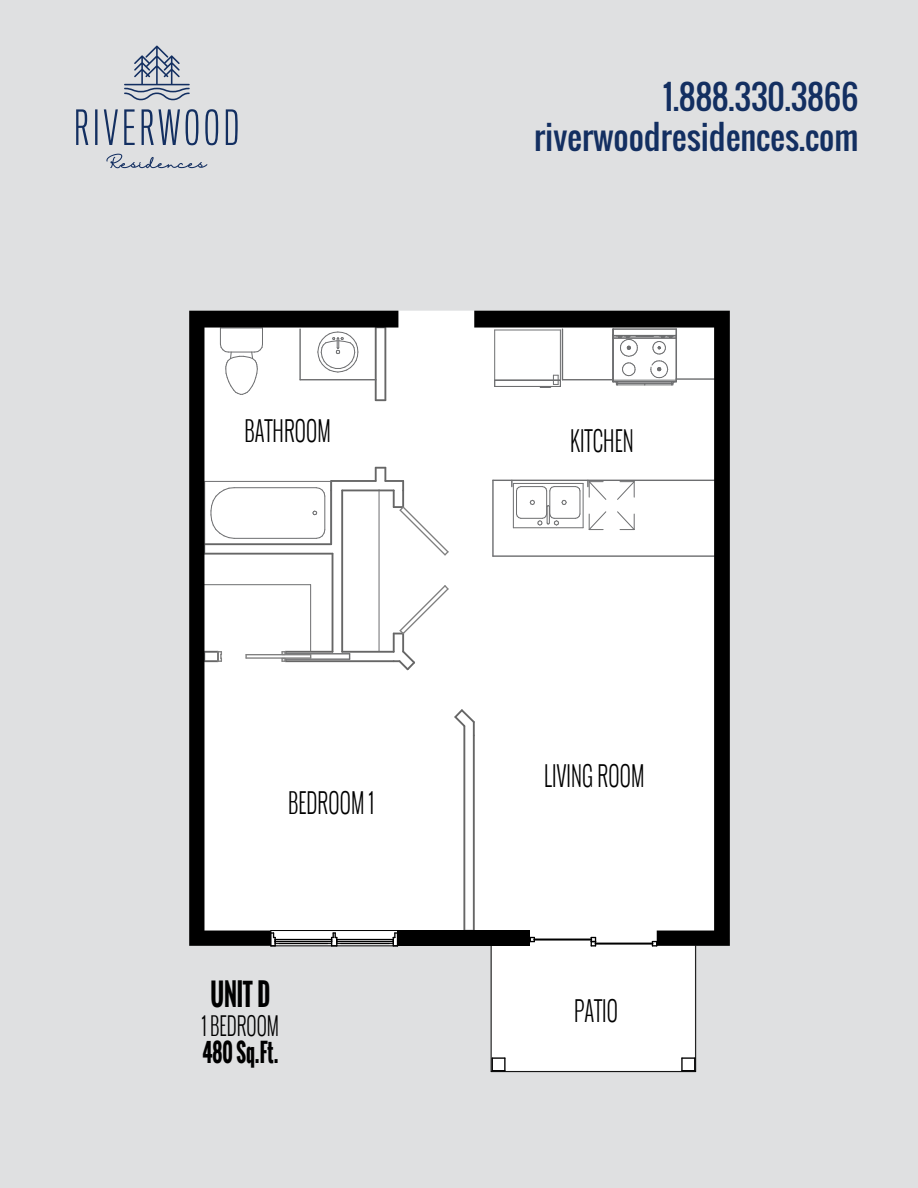
<style>
.page{position:relative;width:918px;height:1188px;background:#dfe0e1}
.page>*{position:absolute;margin:0;border:0;box-sizing:border-box;transform-origin:0 0}
.t1{font:32.7px/39.3px "Oswald";color:#132f61;text-align:right}
.t2{font:700 30px "Oswald";color:#000;scale:.75 1}
.t3{font:300 27.45px "Oswald";letter-spacing:.01em;color:#000;scale:.75 1}
.t4{font:700 25.05px "Oswald";letter-spacing:-.005em;color:#000;scale:.75 1}
.t5{font:300 25.05px "Oswald";color:#000;scale:.75 1}
</style>
<div class="page">
<svg style="left:76px;top:46px;width:162px;height:122px"></svg>
<svg style="left:276px;top:311px;width:421px;height:760px;fill:#fff"></svg>
<svg style="left:453px;top:708px;width:21px;height:27px"></svg>
<hr style="left:463px;top:726px;width:2px;height:205px;background:#666">
<hr style="left:473px;top:735px;width:2px;height:196px;background:#666">
<hr style="left:491px;top:946px;width:1px;height:126px;background:#000">
<hr style="left:491px;top:1071px;width:205px;height:1px;background:#000">
<hr style="left:695px;top:946px;width:1px;height:126px;background:#000">
<svg style="left:492px;top:1057px;width:14px;height:14px"></svg>
<svg style="left:681px;top:1057px;width:14px;height:14px"></svg>
<svg style="left:398px;top:584px;width:52px;height:88px;background:#f6f6f6"></svg>
<svg style="left:398px;top:467px;width:52px;height:90px;background:#f7f7f7"></svg>
<svg style="left:474px;top:311px;width:256px;height:635px;background:#e4e4e4"></svg>
<div style="left:398px;top:931px;width:132px;height:15px;background:#000"></div>
<svg style="left:189px;top:311px;width:209px;height:635px;background:#d6d6d6"></svg>
<p class="t3" style="left:244px;top:411px;width:117px">BATHROOM</p>
<p class="t3" style="left:288px;top:782px;width:117px">BEDROOM 1</p>
<p class="t2" style="left:210px;top:972px;width:81px">UNIT D</p>
<p class="t5" style="left:202px;top:1008px;width:105px">1 BEDROOM</p>
<p class="t4" style="left:202px;top:1033px;width:103px">480 Sq.Ft.</p>
<p class="t1" style="left:534px;top:78px;width:326px">1.888.330.3866 riverwoodresidences.com</p>
<p class="t3" style="left:570px;top:420px;width:86px">KITCHEN</p>
<p class="t3" style="left:544px;top:756px;width:135px">LIVING ROOM</p>
<p class="t3" style="left:574px;top:991px;width:60px">PATIO</p>
</div>
